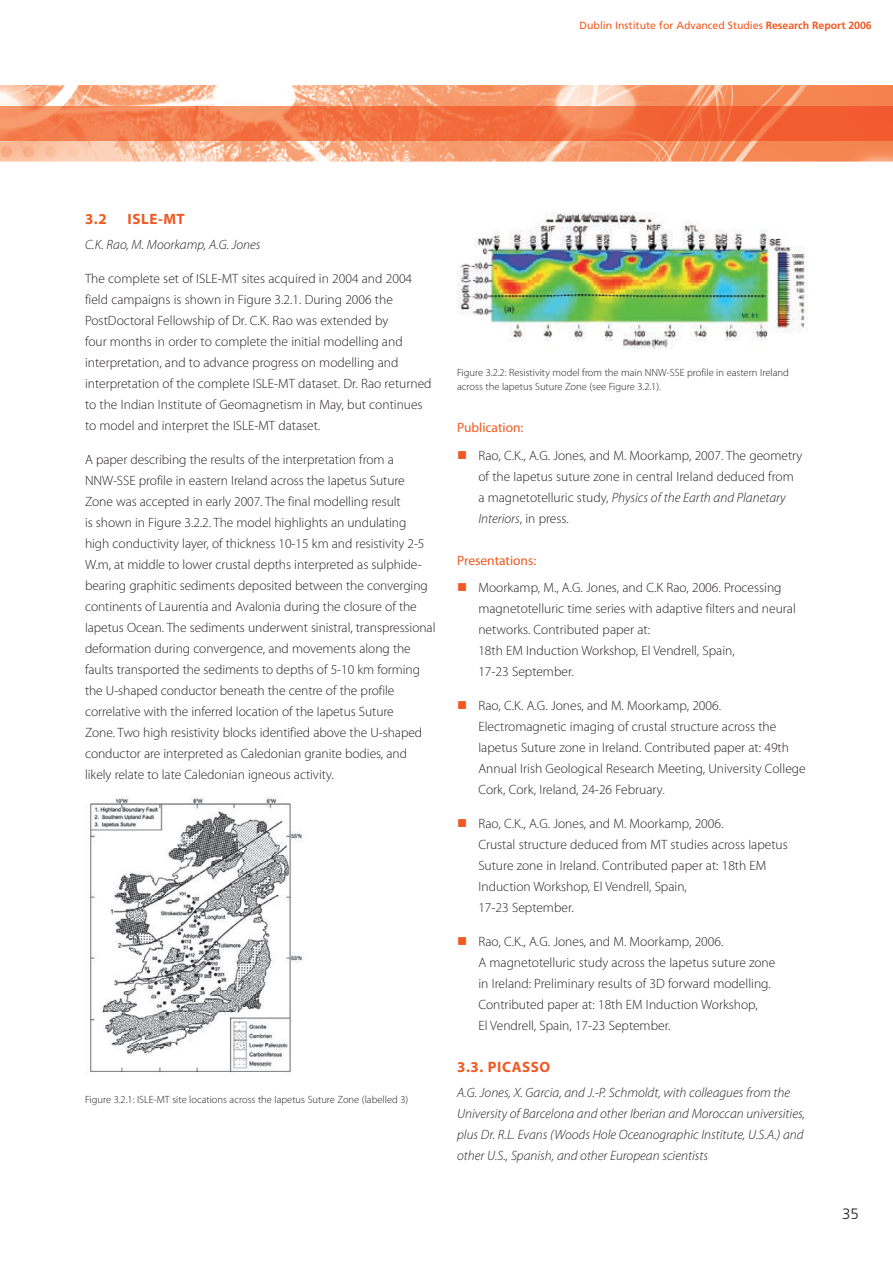
<style>
.page{position:relative;width:893px;height:1263px;background:#fff}
.page>*{position:absolute;margin:0;border:0;box-sizing:border-box;transform-origin:0 0}
.t1{font:700 15px "Myriad Pro";letter-spacing:.04em;color:#f15921}
.t2{font:300 15px "Frutiger LT Std";color:#231f20}
.t3{font:300 13.5px/21px "Myriad Pro";color:#231f20}
.t4{font:italic 300 13.5px/21px "Myriad Pro";color:#231f20}
.t5{font:13.5px "Myriad Pro";color:#f15921}
.t6{font:300 10.5px/14.2px "Myriad Pro";color:#231f20}
.t7{font:10.5px "Frutiger LT Std";color:#f15921}
.s1{font-weight:700}
.s2{color:#f15921}
.s3{font-style:italic}
</style>
<div class="page">
<img style="left:0;top:85px;width:893px;height:77px">
<img style="left:0;top:106px;width:893px;height:34px">
<img style="left:87px;top:796px;width:217px;height:277px">
<img style="left:457px;top:213px;width:351px;height:136px">
<p class="t7" style="left:580px;top:21px;width:294px">Dublin Institute for Advanced Studies <span class="s1">Research Report 2006</span></p>
<p class="t1" style="left:85px;top:211px;width:23px">3.2</p>
<p class="t1" style="left:128px;top:211px;width:59px">ISLE-MT</p>
<p class="t4" style="left:85px;top:235px;width:177px">C.K. Rao, M. Moorkamp, A.G. Jones</p>
<p class="t3" style="left:85px;top:268px;width:348px">The complete set of ISLE-MT sites acquired in 2004 and 2004 field campaigns is shown in Figure 3.2.1. During 2006 the PostDoctoral Fellowship of Dr. C.K. Rao was extended by<br>four months in order to complete the initial modelling and interpretation, and to advance progress on modelling and interpretation of the complete ISLE-MT dataset. Dr. Rao returned to the Indian Institute of Geomagnetism in May, but continues to model and interpret the ISLE-MT dataset.</p>
<p class="t3" style="left:85px;top:449px;width:352px">A paper describing the results of the interpretation from a NNW-SSE profile in eastern Ireland across the Iapetus Suture Zone was accepted in early 2007. The final modelling result<br>is shown in Figure 3.2.2. The model highlights an undulating<br>high conductivity layer, of thickness 10-15 km and resistivity 2-5<br>W.m, at middle to lower crustal depths interpreted as sulphide&shy;bearing graphitic sediments deposited between the converging continents of Laurentia and Avalonia during the closure of the Iapetus Ocean. The sediments underwent sinistral, transpressional deformation during convergence, and movements along the faults transported the sediments to depths of 5-10 km forming the U-shaped conductor beneath the centre of the profile correlative with the inferred location of the Iapetus Suture<br>Zone. Two high resistivity blocks identified above the U-shaped conductor are interpreted as Caledonian granite bodies, and likely relate to late Caledonian igneous activity.</p>
<p class="t6" style="left:85px;top:1093px;width:325px">Figure 3.2.1: ISLE-MT site locations across the Iapetus Suture Zone (labelled 3)</p>
<p class="t6" style="left:457px;top:366px;width:333px">Figure 3.2.2: Resistivity model from the main NNW-SSE profile in eastern Ireland across the Iapetus Suture Zone (see Figure 3.2.1).</p>
<p class="t5" style="left:457px;top:423px;width:68px">Publication:</p>
<p class="t3" style="left:478px;top:445px;width:326px;text-indent:-21px"><span class="s2">■</span> Rao, C.K., A.G. Jones, and M. Moorkamp, 2007. The geometry of the Iapetus suture zone in central Ireland deduced from a magnetotelluric study, <span class="s3">Physics of the Earth and Planetary Interiors</span>, in press.</p>
<p class="t5" style="left:457px;top:555px;width:81px">Presentations:</p>
<p class="t3" style="left:478px;top:578px;width:319px;text-indent:-21px"><span class="s2">■</span> Moorkamp, M., A.G. Jones, and C.K Rao, 2006. Processing magnetotelluric time series with adaptive filters and neural networks. Contributed paper at:<br>18th EM Induction Workshop, El Vendrell, Spain,<br>17-23 September.</p>
<p class="t3" style="left:478px;top:696px;width:329px;text-indent:-21px"><span class="s2">■</span> Rao, C.K. A.G. Jones, and M. Moorkamp, 2006.<br>Electromagnetic imaging of crustal structure across the Iapetus Suture zone in Ireland. Contributed paper at: 49th Annual Irish Geological Research Meeting, University College Cork, Cork, Ireland, 24-26 February.</p>
<p class="t3" style="left:478px;top:814px;width:311px;text-indent:-21px"><span class="s2">■</span> Rao, C.K., A.G. Jones, and M. Moorkamp, 2006.<br>Crustal structure deduced from MT studies across Iapetus Suture zone in Ireland. Contributed paper at: 18th EM Induction Workshop, El Vendrell, Spain,<br>17-23 September.</p>
<p class="t3" style="left:478px;top:931px;width:299px;text-indent:-21px"><span class="s2">■</span> Rao, C.K., A.G. Jones, and M. Moorkamp, 2006.<br>A magnetotelluric study across the Iapetus suture zone in Ireland: Preliminary results of 3D forward modelling.<br>Contributed paper at: 18th EM Induction Workshop,<br>El Vendrell, Spain, 17-23 September.</p>
<p class="t1" style="left:457px;top:1059px;width:95px">3.3. PICASSO</p>
<p class="t4" style="left:457px;top:1083px;width:349px">A.G. Jones, X. Garcia, and J.-P. Schmoldt, with colleagues from the University of Barcelona and other Iberian and Moroccan universities, plus Dr. R.L. Evans (Woods Hole Oceanographic Institute, U.S.A.) and other U.S., Spanish, and other European scientists</p>
<p class="t2" style="left:842px;top:1207px;width:18px">35</p>
</div>
